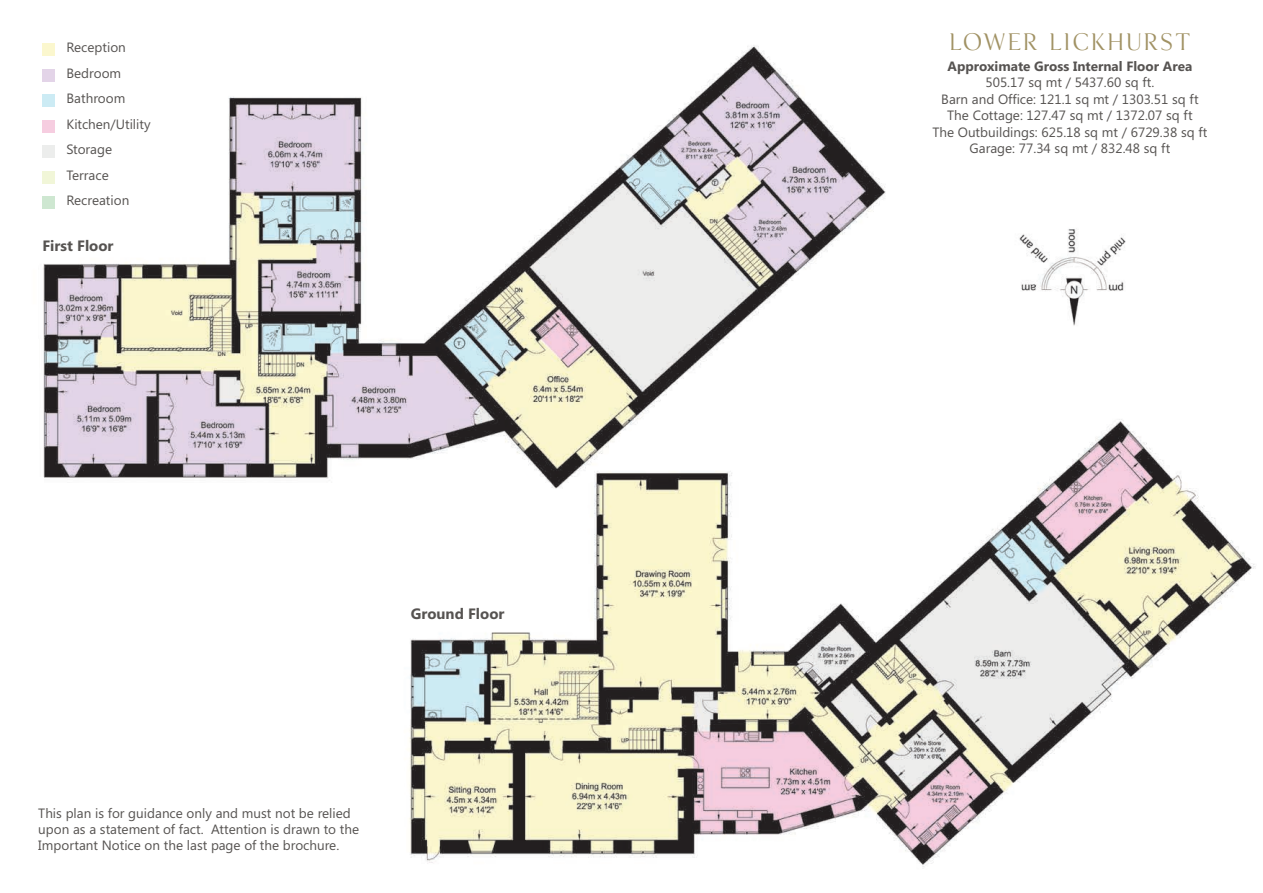
<style>
.page{position:relative;width:1263px;height:893px;background:#fff}
.page>*{position:absolute;margin:0;border:0;box-sizing:border-box;transform-origin:0 0}
.t1{font:21px "KF Display";letter-spacing:.1em;color:#a19264}
.t2{font:700 15px "Segoe UI";color:#565351}
.t3{font:13.5px/25.5px "Segoe UI";color:#565351}
.t4{font:700 13.5px "Segoe UI";color:#565351}
</style>
<div class="page">
<img style="left:409px;top:419px;width:847px;height:448px">
<img style="left:42px;top:43px;width:866px;height:460px">
<img style="left:1019px;top:229px;width:107px;height:97px">
<div style="left:43px;top:43px;width:12px;height:13px;background:#fbf7ce"></div>
<div style="left:43px;top:69px;width:12px;height:13px;background:#e3d4e8"></div>
<div style="left:43px;top:94px;width:12px;height:13px;background:#ccebf4"></div>
<div style="left:43px;top:120px;width:12px;height:13px;background:#f6cde0"></div>
<div style="left:43px;top:145px;width:12px;height:13px;background:#ecedec"></div>
<div style="left:43px;top:171px;width:12px;height:13px;background:#f1f6d8"></div>
<div style="left:43px;top:196px;width:12px;height:13px;background:#cee7d1"></div>
<p class="t3" style="left:67px;top:34px;width:86px">Reception<br>Bedroom<br>Bathroom<br>Kitchen/Utility<br>Storage<br>Terrace<br>Recreation</p>
<p class="t2" style="left:43px;top:235px;width:73px">First Floor</p>
<p class="t2" style="left:411px;top:603px;width:95px">Ground Floor</p>
<p class="t3" style="left:38px;top:805px;width:322px;line-height:16.2px">This plan is for guidance only and must not be relied upon as a statement of fact. Attention is drawn to the<br>Important Notice on the last page of the brochure.</p>
<h1 class="t1" style="left:950px;top:29px;width:242px">LOWER LICKHURST</h1>
<p class="t4" style="left:947px;top:56px;width:246px">Approximate Gross Internal Floor Area</p>
<p class="t3" style="left:932px;top:73px;width:277px;line-height:16.5px;text-align:center">505.17 sq mt / 5437.60 sq ft.<br>Barn and Office: 121.1 sq mt / 1303.51 sq ft The Cottage: 127.47 sq mt / 1372.07 sq ft<br>The Outbuildings: 625.18 sq mt / 6729.38 sq ft Garage: 77.34 sq mt / 832.48 sq ft</p>
</div>
